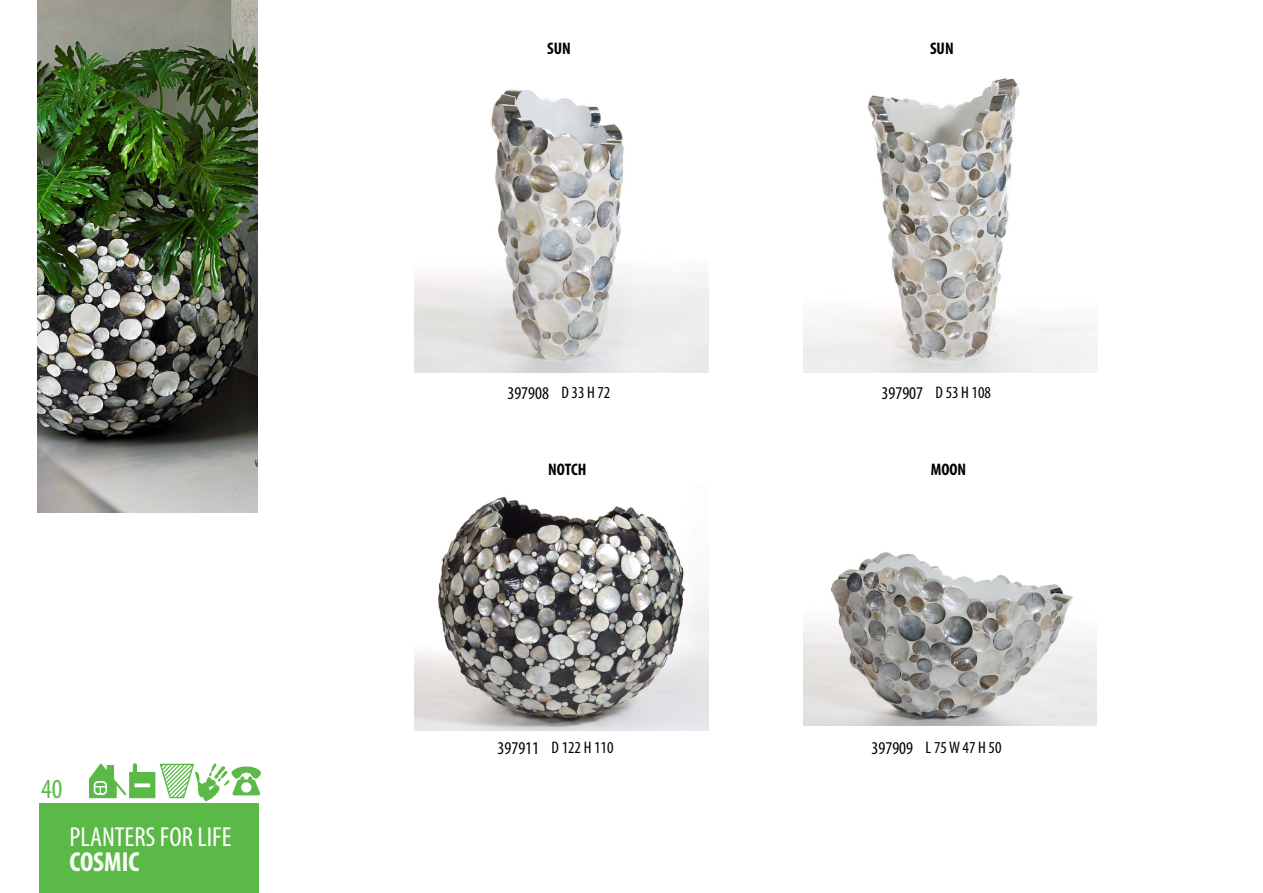
<style>
.page{position:relative;width:1263px;height:893px;background:#fff}
.page>*{position:absolute;margin:0;border:0;box-sizing:border-box;transform-origin:0 0}
.t1{font:condensed 27.6px "Myriad Pro";color:#fff}
.t2{font:700 condensed 27.6px "Myriad Pro";color:#fff}
.t3{font:condensed 27.6px "Myriad Pro";color:#5bba47}
.t4{font:condensed 18px "Myriad Pro";color:#000}
.t5{font:condensed 16.8px "Myriad Pro";color:#000}
.t6{font:700 condensed 16.8px "Myriad Pro";color:#000}
.s1{font-size:16.8px}
.s2{font-size:18px}
</style>
<div class="page">
<div style="left:39px;top:804px;width:220px;height:89px;background:#5bba47"></div>
<svg style="left:89px;top:763px;width:172px;height:39px"></svg>
<img style="left:414px;top:497px;width:294px;height:233px">
<img style="left:38px;top:0;width:219px;height:512px">
<img style="left:804px;top:552px;width:293px;height:173px">
<img style="left:414px;top:89px;width:294px;height:283px">
<img style="left:804px;top:78px;width:293px;height:294px">
<h1 class="t3" style="left:41px;top:773px;width:23px">40</h1>
<h1 class="t1" style="left:69px;top:820px;width:164px">PLANTERS FOR LIFE</h1>
<h1 class="t2" style="left:69px;top:844px;width:71px">COSMIC</h1>
<p class="t6" style="left:547px;top:38px;width:25px">SUN</p>
<p class="t6" style="left:930px;top:38px;width:25px">SUN</p>
<p class="t4" style="left:507px;top:382px;width:105px">397908 <span class="s1">D 33 H 72</span></p>
<p class="t5" style="left:881px;top:382px;width:111px"><span class="s2">397907</span> D 53 H 108</p>
<p class="t6" style="left:548px;top:459px;width:40px">NOTCH</p>
<p class="t6" style="left:931px;top:459px;width:37px">MOON</p>
<p class="t5" style="left:497px;top:737px;width:117px"><span class="s2">397911</span> D 122 H 110</p>
<p class="t5" style="left:871px;top:737px;width:131px"><span class="s2">397909</span> L 75 W 47 H 50</p>
</div>
